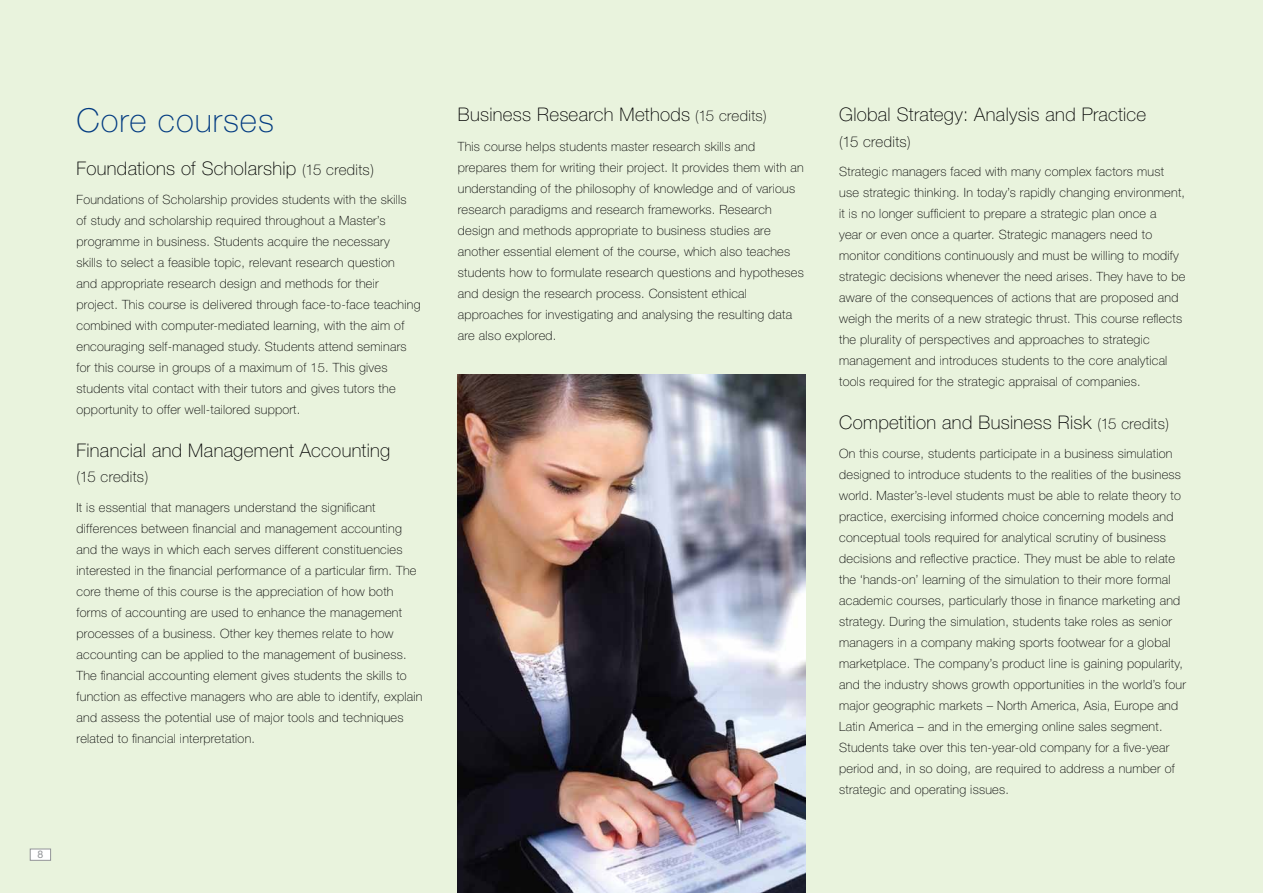
<style>
.page{position:relative;width:1263px;height:893px;background:#e9f3dd}
.page>*{position:absolute;margin:0;border:0;box-sizing:border-box;transform-origin:0 0}
.t1{font:100 33px "Helvetica Neue";letter-spacing:.03em;color:#013a81}
.t2{font:100 18.75px "Helvetica Neue";letter-spacing:.015em;color:#000}
.t3{font:100 15px "Helvetica Neue";letter-spacing:.02em;color:#000}
.t4{font:100 12.75px/21px "Helvetica Neue";letter-spacing:.02em;color:#000}
.t5{font:10.5px "Helvetica Neue";color:#939598}
.s1{font-size:15px}
</style>
<div class="page">
<img style="left:458px;top:374px;width:347px;height:519px">
<div style="left:30px;top:849px;width:21px;height:12px;background:#fff;border:1px solid #939598"></div>
<h1 class="t1" style="left:77px;top:102px;width:199px">Core courses</h1>
<h2 class="t2" style="left:77px;top:157px;width:299px">Foundations of Scholarship <span class="s1">(15 credits)</span></h2>
<p class="t4" style="left:77px;top:189px;width:346px">Foundations of Scholarship provides students with the skills<br>of study and scholarship required throughout a Master’s programme in business. Students acquire the necessary<br>skills to select a feasible topic, relevant research question<br>and appropriate research design and methods for their project. This course is delivered through face-to-face teaching combined with computer-mediated learning, with the aim of encouraging self-managed study. Students attend seminars for this course in groups of a maximum of 15. This gives students vital contact with their tutors and gives tutors the opportunity to offer well-tailored support.</p>
<h2 class="t2" style="left:77px;top:439px;width:315px">Financial and Management Accounting</h2>
<p class="t3" style="left:77px;top:468px;width:73px">(15 credits)</p>
<p class="t4" style="left:77px;top:497px;width:347px">It is essential that managers understand the significant differences between financial and management accounting and the ways in which each serves different constituencies interested in the financial performance of a particular firm. The core theme of this course is the appreciation of how both forms of accounting are used to enhance the management processes of a business. Other key themes relate to how accounting can be applied to the management of business.<br>The financial accounting element gives students the skills to function as effective managers who are able to identify, explain and assess the potential use of major tools and techniques related to financial interpretation.</p>
<p class="t5" style="left:38px;top:848px;width:7px">8</p>
<h2 class="t2" style="left:458px;top:104px;width:310px">Business Research Methods <span class="s1">(15 credits)</span></h2>
<p class="t4" style="left:458px;top:135px;width:347px">This course helps students master research skills and prepares them for writing their project. It provides them with an understanding of the philosophy of knowledge and of various research paradigms and research frameworks. Research design and methods appropriate to business studies are another essential element of the course, which also teaches students how to formulate research questions and hypotheses and design the research process. Consistent ethical approaches for investigating and analysing the resulting data are also explored.</p>
<h2 class="t2" style="left:839px;top:104px;width:309px">Global Strategy: Analysis and Practice</h2>
<p class="t3" style="left:839px;top:133px;width:73px">(15 credits)</p>
<p class="t4" style="left:839px;top:161px;width:348px">Strategic managers faced with many complex factors must use strategic thinking. In today’s rapidly changing environment, it is no longer sufficient to prepare a strategic plan once a<br>year or even once a quarter. Strategic managers need to monitor conditions continuously and must be willing to modify strategic decisions whenever the need arises. They have to be aware of the consequences of actions that are proposed and weigh the merits of a new strategic thrust. This course reflects the plurality of perspectives and approaches to strategic management and introduces students to the core analytical tools required for the strategic appraisal of companies.</p>
<h2 class="t2" style="left:839px;top:411px;width:331px">Competition and Business Risk <span class="s1">(15 credits)</span></h2>
<p class="t4" style="left:839px;top:443px;width:348px">On this course, students participate in a business simulation designed to introduce students to the realities of the business world. Master’s-level students must be able to relate theory to practice, exercising informed choice concerning models and conceptual tools required for analytical scrutiny of business decisions and reflective practice. They must be able to relate the ‘hands-on’ learning of the simulation to their more formal academic courses, particularly those in finance marketing and strategy. During the simulation, students take roles as senior managers in a company making sports footwear for a global marketplace. The company’s product line is gaining popularity, and the industry shows growth opportunities in the world’s four major geographic markets – North America, Asia, Europe and Latin America – and in the emerging online sales segment.<br>Students take over this ten-year-old company for a five-year period and, in so doing, are required to address a number of strategic and operating issues.</p>
</div>
